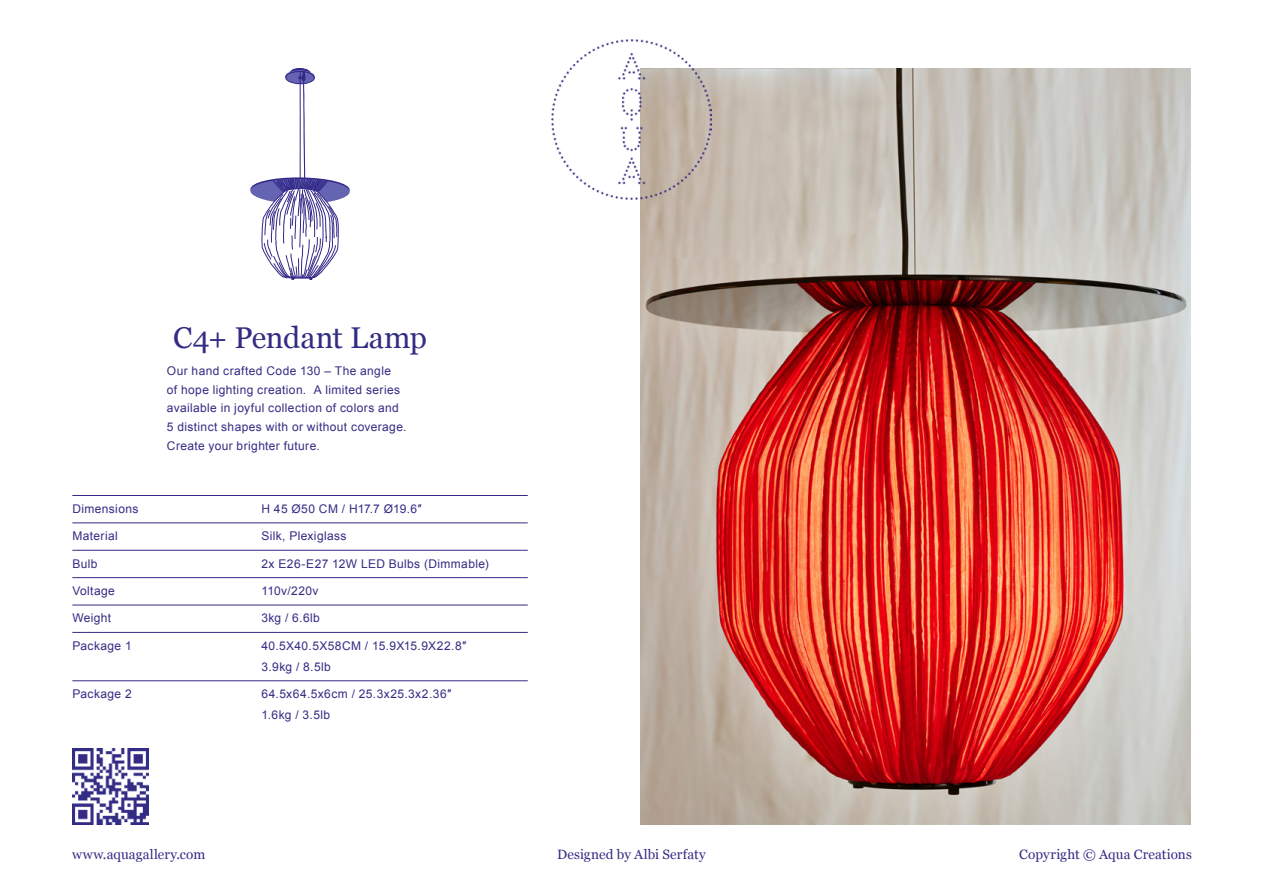
<style>
.page{position:relative;width:1263px;height:893px;background:#fff}
.page>*{position:absolute;margin:0;border:0;box-sizing:border-box;transform-origin:0 0}
.t1{font:30px "Georgia";letter-spacing:-.005em;color:#332c84}
.t2{font:13.5px "Georgia";letter-spacing:.01em;color:#332c84}
.t3{font:12px/18.8px "Arial";letter-spacing:.03em;color:#332c84}
</style>
<div class="page">
<img style="left:72px;top:748px;width:77px;height:77px">
<img style="left:640px;top:68px;width:551px;height:757px">
<hr style="left:72px;top:495px;width:456px;height:1px;background:#332c84">
<hr style="left:72px;top:522px;width:456px;height:1px;background:#332c84">
<hr style="left:72px;top:550px;width:456px;height:1px;background:#332c84">
<hr style="left:72px;top:577px;width:456px;height:1px;background:#332c84">
<hr style="left:72px;top:605px;width:456px;height:1px;background:#332c84">
<hr style="left:72px;top:632px;width:456px;height:1px;background:#332c84">
<hr style="left:72px;top:680px;width:456px;height:1px;background:#332c84">
<svg style="left:250px;top:69px;width:100px;height:211px"></svg>
<img style="left:552px;top:40px;width:159px;height:159px">
<h1 class="t1" style="left:173px;top:315px;width:255px">C4+ Pendant Lamp</h1>
<p class="t3" style="left:167px;top:361px;width:241px">Our hand crafted Code 130 – The angle<br>of hope lighting creation. A limited series available in joyful collection of colors and 5 distinct shapes with or without coverage.<br>Create your brighter future.</p>
<p class="t3" style="left:72px;top:499px;width:68px">Dimensions</p>
<p class="t3" style="left:261px;top:499px;width:162px">H 45 Ø50 CM / H17.7 Ø19.6″</p>
<p class="t3" style="left:72px;top:527px;width:47px">Material</p>
<p class="t3" style="left:261px;top:527px;width:87px">Silk, Plexiglass</p>
<p class="t3" style="left:72px;top:554px;width:27px">Bulb</p>
<p class="t3" style="left:261px;top:554px;width:229px">2x E26-E27 12W LED Bulbs (Dimmable)</p>
<p class="t3" style="left:72px;top:582px;width:44px">Voltage</p>
<p class="t3" style="left:261px;top:582px;width:59px">110v/220v</p>
<p class="t3" style="left:72px;top:609px;width:40px">Weight</p>
<p class="t3" style="left:261px;top:609px;width:60px">3kg / 6.6lb</p>
<p class="t3" style="left:72px;top:636px;width:61px">Package 1</p>
<p class="t3" style="left:261px;top:635px;width:207px;line-height:21px">40.5X40.5X58CM / 15.9X15.9X22.8″<br>3.9kg / 8.5lb</p>
<p class="t3" style="left:72px;top:685px;width:61px">Package 2</p>
<p class="t3" style="left:261px;top:684px;width:192px;line-height:21px">64.5x64.5x6cm / 25.3x25.3x2.36″<br>1.6kg / 3.5lb</p>
<p class="t2" style="left:72px;top:844px;width:135px">www.aquagallery.com</p>
<p class="t2" style="left:557px;top:844px;width:150px">Designed by Albi Serfaty</p>
<p class="t2" style="left:1019px;top:844px;width:174px">Copyright © Aqua Creations</p>
</div>
